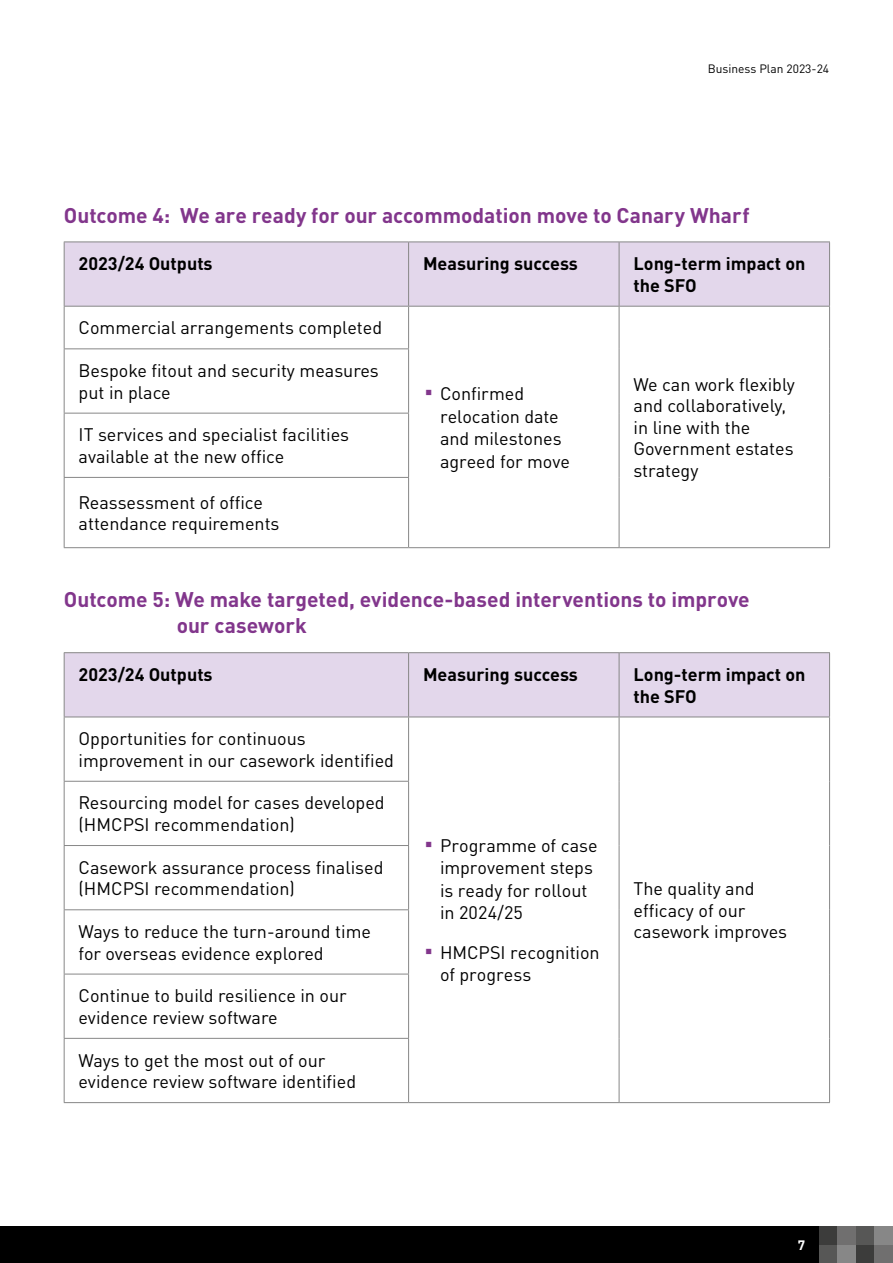
<style>
.page{position:relative;width:893px;height:1263px;background:#fff}
.page>*{position:absolute;margin:0;border:0;box-sizing:border-box;transform-origin:0 0}
.t1{font:700 21px/25.5px "DIN Pro";color:#82368c}
.t2{font:18px/21.6px "DIN Pro";color:#000}
.t3{font:700 18px/21.6px "DIN Pro";color:#000}
.t4{font:700 13.5px "DIN Pro";color:#fff}
.t5{font:12px "DIN Pro";color:#000}
</style>
<div class="page">
<div style="left:65px;top:243px;width:764px;height:63px;background:#e3d7eb"></div>
<hr style="left:64px;top:242px;width:345px;height:1px;background:#878787">
<hr style="left:64px;top:242px;width:1px;height:64px;background:#878787">
<hr style="left:409px;top:242px;width:210px;height:1px;background:#878787">
<hr style="left:408px;top:242px;width:1px;height:64px;background:#878787">
<hr style="left:619px;top:242px;width:211px;height:1px;background:#878787">
<hr style="left:619px;top:242px;width:1px;height:64px;background:#878787">
<hr style="left:829px;top:242px;width:1px;height:64px;background:#878787">
<hr style="left:64px;top:306px;width:345px;height:1px;background:#878787">
<hr style="left:409px;top:306px;width:210px;height:1px;background:#878787">
<hr style="left:619px;top:306px;width:211px;height:1px;background:#878787">
<hr style="left:64px;top:348px;width:345px;height:1px;background:#878787">
<hr style="left:64px;top:413px;width:345px;height:1px;background:#878787">
<hr style="left:64px;top:477px;width:345px;height:1px;background:#878787">
<hr style="left:64px;top:547px;width:345px;height:1px;background:#878787">
<hr style="left:64px;top:307px;width:1px;height:41px;background:#878787">
<hr style="left:64px;top:349px;width:1px;height:64px;background:#878787">
<hr style="left:64px;top:413px;width:1px;height:64px;background:#878787">
<hr style="left:64px;top:478px;width:1px;height:69px;background:#878787">
<hr style="left:408px;top:307px;width:1px;height:41px;background:#878787">
<hr style="left:408px;top:349px;width:1px;height:64px;background:#878787">
<hr style="left:408px;top:413px;width:1px;height:64px;background:#878787">
<hr style="left:408px;top:478px;width:1px;height:69px;background:#878787">
<hr style="left:619px;top:307px;width:1px;height:42px;background:#878787">
<hr style="left:829px;top:307px;width:1px;height:42px;background:#878787">
<hr style="left:619px;top:349px;width:1px;height:64px;background:#878787">
<hr style="left:829px;top:349px;width:1px;height:64px;background:#878787">
<hr style="left:619px;top:413px;width:1px;height:64px;background:#878787">
<hr style="left:829px;top:413px;width:1px;height:64px;background:#878787">
<hr style="left:619px;top:477px;width:1px;height:70px;background:#878787">
<hr style="left:829px;top:477px;width:1px;height:70px;background:#878787">
<hr style="left:409px;top:547px;width:210px;height:1px;background:#878787">
<hr style="left:619px;top:547px;width:211px;height:1px;background:#878787">
<div style="left:65px;top:653px;width:764px;height:64px;background:#e3d7eb"></div>
<hr style="left:64px;top:652px;width:345px;height:1px;background:#878787">
<hr style="left:64px;top:653px;width:1px;height:64px;background:#878787">
<hr style="left:409px;top:652px;width:210px;height:1px;background:#878787">
<hr style="left:408px;top:653px;width:1px;height:64px;background:#878787">
<hr style="left:619px;top:652px;width:211px;height:1px;background:#878787">
<hr style="left:619px;top:653px;width:1px;height:64px;background:#878787">
<hr style="left:829px;top:653px;width:1px;height:64px;background:#878787">
<hr style="left:64px;top:717px;width:345px;height:1px;background:#878787">
<hr style="left:409px;top:717px;width:210px;height:1px;background:#878787">
<hr style="left:619px;top:717px;width:211px;height:1px;background:#878787">
<hr style="left:64px;top:781px;width:345px;height:1px;background:#878787">
<hr style="left:64px;top:845px;width:345px;height:1px;background:#878787">
<hr style="left:64px;top:909px;width:345px;height:1px;background:#878787">
<hr style="left:64px;top:974px;width:345px;height:1px;background:#878787">
<hr style="left:64px;top:1038px;width:345px;height:1px;background:#878787">
<hr style="left:64px;top:1102px;width:345px;height:1px;background:#878787">
<hr style="left:408px;top:717px;width:1px;height:64px;background:#878787">
<hr style="left:408px;top:782px;width:1px;height:63px;background:#878787">
<hr style="left:408px;top:846px;width:1px;height:63px;background:#878787">
<hr style="left:408px;top:910px;width:1px;height:64px;background:#878787">
<hr style="left:408px;top:974px;width:1px;height:64px;background:#878787">
<hr style="left:408px;top:1039px;width:1px;height:63px;background:#878787">
<hr style="left:619px;top:717px;width:1px;height:64px;background:#878787">
<hr style="left:829px;top:717px;width:1px;height:64px;background:#878787">
<hr style="left:619px;top:781px;width:1px;height:64px;background:#878787">
<hr style="left:829px;top:781px;width:1px;height:64px;background:#878787">
<hr style="left:619px;top:845px;width:1px;height:65px;background:#878787">
<hr style="left:829px;top:845px;width:1px;height:65px;background:#878787">
<hr style="left:619px;top:910px;width:1px;height:64px;background:#878787">
<hr style="left:829px;top:910px;width:1px;height:64px;background:#878787">
<hr style="left:619px;top:974px;width:1px;height:64px;background:#878787">
<hr style="left:829px;top:974px;width:1px;height:64px;background:#878787">
<hr style="left:619px;top:1038px;width:1px;height:64px;background:#878787">
<hr style="left:829px;top:1038px;width:1px;height:64px;background:#878787">
<hr style="left:64px;top:717px;width:1px;height:64px;background:#878787">
<hr style="left:64px;top:782px;width:1px;height:63px;background:#878787">
<hr style="left:64px;top:846px;width:1px;height:63px;background:#878787">
<hr style="left:64px;top:910px;width:1px;height:64px;background:#878787">
<hr style="left:64px;top:974px;width:1px;height:64px;background:#878787">
<hr style="left:64px;top:1039px;width:1px;height:63px;background:#878787">
<hr style="left:409px;top:1102px;width:210px;height:1px;background:#878787">
<hr style="left:619px;top:1102px;width:211px;height:1px;background:#878787">
<div style="left:0;top:1226px;width:893px;height:37px;background:#000"></div>
<div style="left:819px;top:1244px;width:19px;height:19px;background:#575756"></div>
<div style="left:819px;top:1226px;width:19px;height:18px;background:#3c3c3b"></div>
<div style="left:838px;top:1244px;width:18px;height:19px;background:#878787"></div>
<div style="left:838px;top:1226px;width:18px;height:18px;background:#706f6f"></div>
<div style="left:856px;top:1244px;width:18px;height:19px;background:#3c3c3b"></div>
<div style="left:856px;top:1226px;width:18px;height:18px;background:#575756"></div>
<div style="left:874px;top:1244px;width:19px;height:19px;background:#706f6f"></div>
<div style="left:874px;top:1226px;width:19px;height:18px;background:#878787"></div>
<p class="t5" style="left:708px;top:59px;width:123px">Business Plan 2023-24</p>
<p class="t1" style="left:64px;top:200px;width:687px">Outcome 4: We are ready for our accommodation move to Canary Wharf</p>
<p class="t3" style="left:79px;top:251px;width:135px">2023/24 Outputs</p>
<p class="t3" style="left:423px;top:251px;width:156px">Measuring success</p>
<p class="t3" style="left:633px;top:251px;width:173px">Long-term impact on the SFO</p>
<p class="t2" style="left:79px;top:315px;width:305px">Commercial arrangements completed</p>
<p class="t2" style="left:79px;top:358px;width:302px">Bespoke fitout and security measures put in place</p>
<p class="t2" style="left:79px;top:422px;width:272px">IT services and specialist facilities available at the new office</p>
<p class="t2" style="left:79px;top:489px;width:202px">Reassessment of office attendance requirements</p>
<p class="t2" style="left:440px;top:380px;width:131px;line-height:22.5px;text-indent:-15px"><sup>■</sup> Confirmed relocation date and milestones agreed for move</p>
<p class="t2" style="left:633px;top:371px;width:163px">We can work flexibly and collaboratively, in line with the<br>Government estates strategy</p>
<p class="t1" style="left:177px;top:584px;width:575px;text-indent:-113px">Outcome 5: We make targeted, evidence-based interventions to improve our casework</p>
<p class="t3" style="left:79px;top:661px;width:135px">2023/24 Outputs</p>
<p class="t3" style="left:423px;top:661px;width:156px">Measuring success</p>
<p class="t3" style="left:633px;top:661px;width:173px">Long-term impact on the SFO</p>
<p class="t2" style="left:79px;top:726px;width:317px">Opportunities for continuous improvement in our casework identified</p>
<p class="t2" style="left:79px;top:790px;width:308px">Resourcing model for cases developed (HMCPSI recommendation)</p>
<p class="t2" style="left:79px;top:855px;width:306px">Casework assurance process finalised (HMCPSI recommendation)</p>
<p class="t2" style="left:79px;top:919px;width:294px">Ways to reduce the turn-around time for overseas evidence explored</p>
<p class="t2" style="left:79px;top:983px;width:270px">Continue to build resilience in our evidence review software</p>
<p class="t2" style="left:79px;top:1047px;width:279px">Ways to get the most out of our evidence review software identified</p>
<p class="t2" style="left:440px;top:832px;width:159px;line-height:22.5px;text-indent:-15px"><sup>■</sup> Programme of case improvement steps is ready for rollout in 2024/25</p>
<p class="t2" style="left:440px;top:939px;width:161px;line-height:22.5px;text-indent:-15px"><sup>■</sup> HMCPSI recognition of progress</p>
<p class="t2" style="left:633px;top:876px;width:155px">The quality and efficacy of our casework improves</p>
<p class="t4" style="left:798px;top:1234px;width:9px">7</p>
</div>
